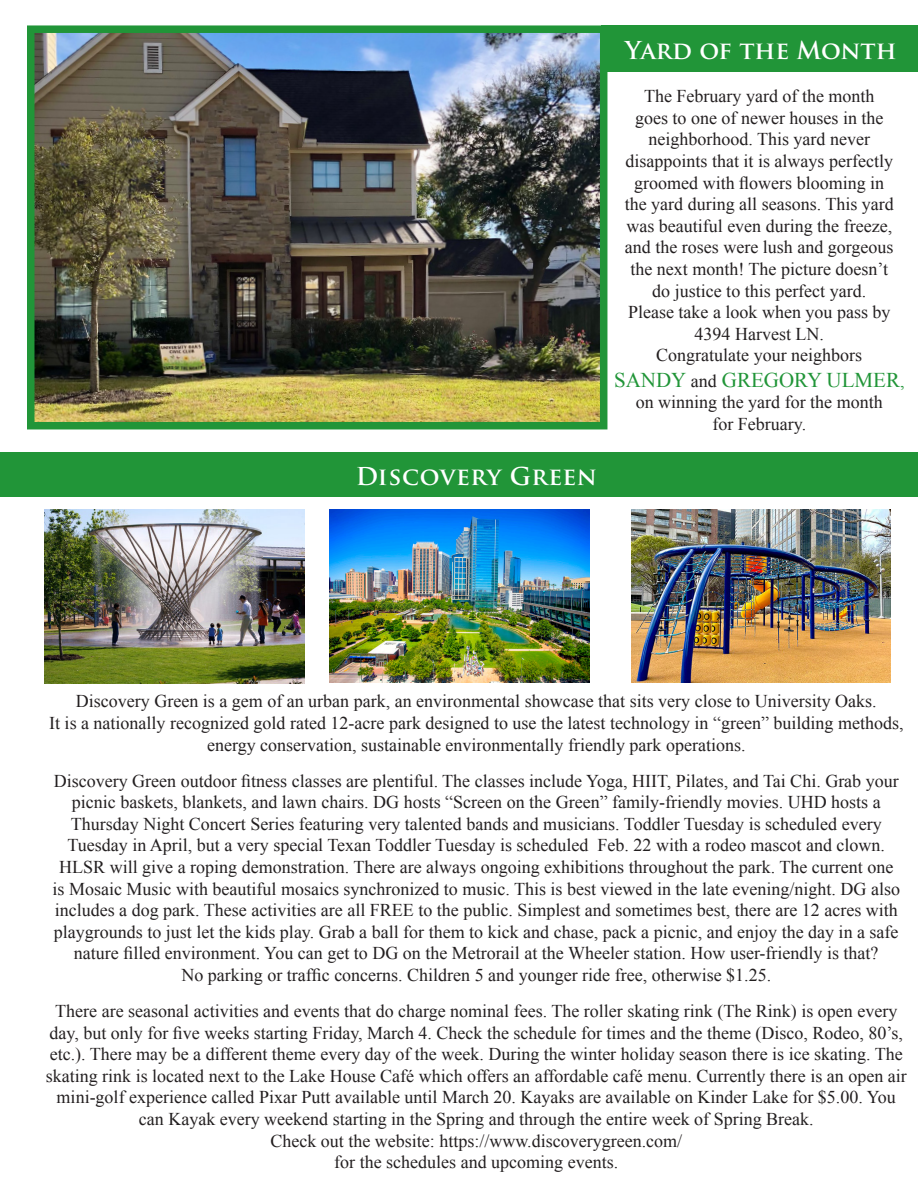
<style>
.page{position:relative;width:918px;height:1188px;background:#fff}
.page>*{position:absolute;margin:0;border:0;box-sizing:border-box;transform-origin:0 0}
.t1{font:700 24px "Trajan Pro";letter-spacing:.005em;color:#fff}
.t2{font:21px "Times New Roman";color:#219538}
.t3{font:18px/21.6px "Times New Roman";color:#231f20;text-align:center}
.s1{font-size:18px;color:#231f20}
.s2{font-size:18px}
</style>
<div class="page">
<div style="left:602px;top:26px;width:316px;height:46px;background:#219538"></div>
<img style="left:36px;top:34px;width:562px;height:386px">
<div style="left:27px;top:25px;width:580px;height:404px;border:8px solid #219538"></div>
<img style="left:44px;top:510px;width:260px;height:173px">
<div style="left:0;top:452px;width:918px;height:45px;background:#219538"></div>
<img style="left:329px;top:509px;width:260px;height:174px">
<img style="left:631px;top:509px;width:260px;height:174px">
<p class="t1" style="left:625px;top:35px;width:273px">Yard of the Month</p>
<p class="t1" style="left:356px;top:461px;width:243px">Discovery Green</p>
<p class="t3" style="left:644px;top:85px;width:232px">The February yard of the month</p>
<p class="t3" style="left:635px;top:107px;width:250px">goes to one of newer houses in the neighborhood. This yard never</p>
<p class="t3" style="left:626px;top:150px;width:269px">disappoints that it is always perfectly groomed with flowers blooming in</p>
<p class="t3" style="left:625px;top:193px;width:271px">the yard during all seasons. This yard was beautiful even during the freeze, and the roses were lush and gorgeous the next month! The picture doesn’t</p>
<p class="t3" style="left:652px;top:279px;width:215px">do justice to this perfect yard.</p>
<p class="t3" style="left:628px;top:301px;width:264px">Please take a look when you pass by</p>
<p class="t3" style="left:695px;top:323px;width:131px">4394 Harvest LN.</p>
<p class="t3" style="left:656px;top:344px;width:207px">Congratulate your neighbors</p>
<p class="t2" style="left:614px;top:365px;width:292px">SANDY <span class="s1">and</span> GREGORY ULMER<span class="s2">,</span></p>
<p class="t3" style="left:636px;top:391px;width:248px">on winning the yard for the month</p>
<p class="t3" style="left:712px;top:413px;width:95px">for February.</p>
<p class="t3" style="left:76px;top:690px;width:802px">Discovery Green is a gem of an urban park, an environmental showcase that sits very close to University Oaks.</p>
<p class="t3" style="left:49px;top:712px;width:856px">It is a nationally recognized gold rated 12-acre park designed to use the latest technology in “green” building methods, energy conservation, sustainable environmentally friendly park operations.</p>
<p class="t3" style="left:54px;top:770px;width:847px">Discovery Green outdoor fitness classes are plentiful. The classes include Yoga, HIIT, Pilates, and Tai Chi. Grab your picnic baskets, blankets, and lawn chairs. DG hosts “Screen on the Green” family-friendly movies. UHD hosts a</p>
<p class="t3" style="left:71px;top:813px;width:812px">Thursday Night Concert Series featuring very talented bands and musicians. Toddler Tuesday is scheduled every</p>
<p class="t3" style="left:53px;top:834px;width:849px">Tuesday in April, but a very special Texan Toddler Tuesday is scheduled Feb. 22 with a rodeo mascot and clown.<br>HLSR will give a roping demonstration. There are always ongoing exhibitions throughout the park. The current one is Mosaic Music with beautiful mosaics synchronized to music. This is best viewed in the late evening/night. DG also includes a dog park. These activities are all FREE to the public. Simplest and sometimes best, there are 12 acres with playgrounds to just let the kids play. Grab a ball for them to kick and chase, pack a picnic, and enjoy the day in a safe nature filled environment. You can get to DG on the Metrorail at the Wheeler station. How user-friendly is that?</p>
<p class="t3" style="left:181px;top:964px;width:591px">No parking or traffic concerns. Children 5 and younger ride free, otherwise $1.25.</p>
<p class="t3" style="left:46px;top:1000px;width:863px">There are seasonal activities and events that do charge nominal fees. The roller skating rink (The Rink) is open every day, but only for five weeks starting Friday, March 4. Check the schedule for times and the theme (Disco, Rodeo, 80’s, etc.). There may be a different theme every day of the week. During the winter holiday season there is ice skating. The skating rink is located next to the Lake House Café which offers an affordable café menu. Currently there is an open air mini-golf experience called Pixar Putt available until March 20. Kayaks are available on Kinder Lake for $5.00. You can Kayak every weekend starting in the Spring and through the entire week of Spring Break.</p>
<p class="t3" style="left:270px;top:1130px;width:413px">Check out the website: https://www.discoverygreen.com/</p>
<p class="t3" style="left:334px;top:1151px;width:285px">for the schedules and upcoming events.</p>
</div>
